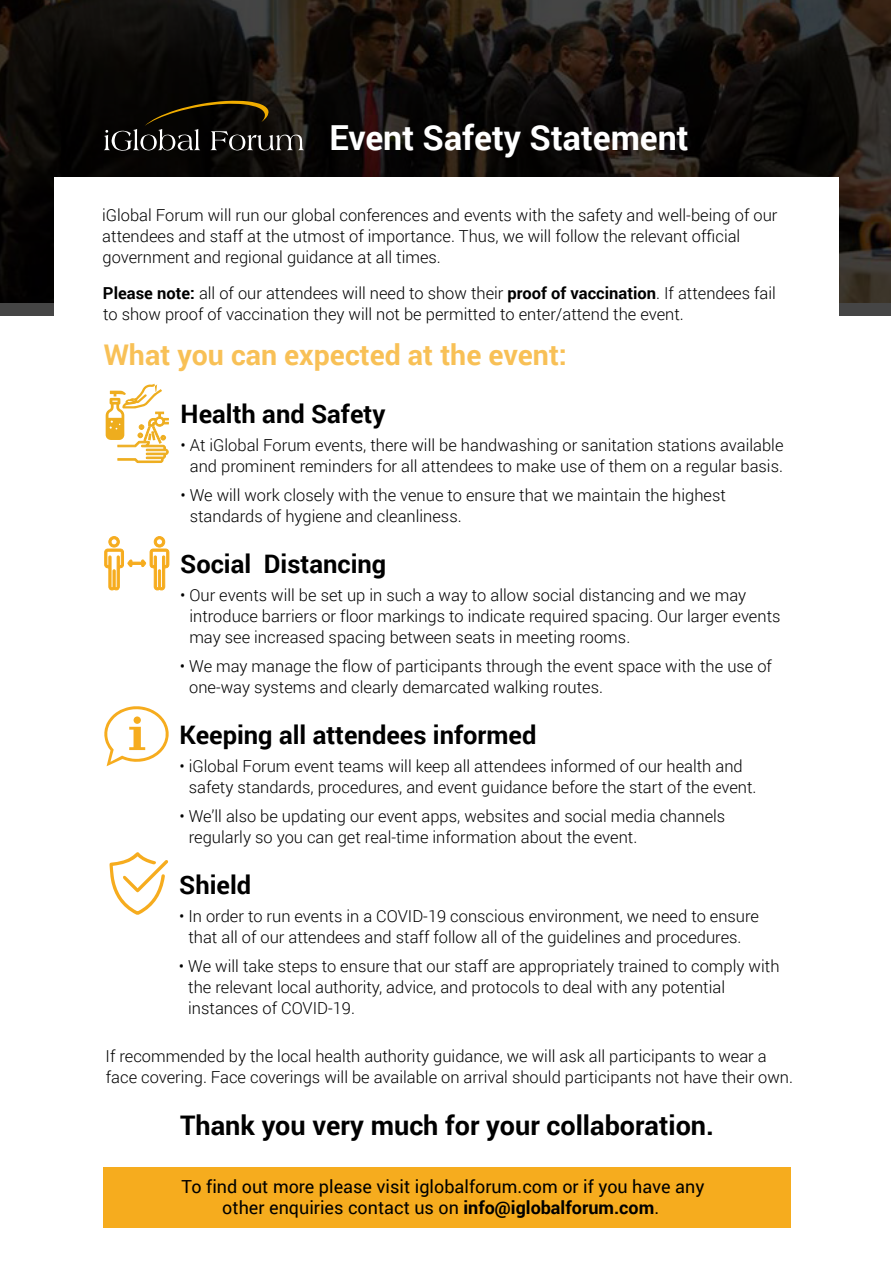
<style>
.page{position:relative;width:891px;height:1269px;background:#fff}
.page>*{position:absolute;margin:0;border:0;box-sizing:border-box;transform-origin:0 0}
.t1{font:700 34.5px "Roboto";color:#fff}
.t2{font:700 28.5px "Roboto";color:rgb(246 172 30/.75)}
.t3{font:700 27px "Roboto";color:#000}
.t4{font:700 25.5px "Roboto";color:#000}
.t5{font:18px/21px "Roboto";color:#000;text-align:center}
.t6{font:300 16.5px/21px "Roboto";color:#000}
.s1{font-weight:700}
</style>
<div class="page">
<svg style="left:0;top:0;width:891px;height:316px;background:#16110e"></svg>
<div style="left:54px;top:177px;width:785px;height:174px;background:#fff"></div>
<svg style="left:104px;top:101px;width:200px;height:50px;background:#29251d"></svg>
<div style="left:103px;top:1167px;width:688px;height:60px;background:#f6ac1e"></div>
<svg style="left:106px;top:383px;width:63px;height:80px"></svg>
<svg style="left:104px;top:536px;width:65px;height:55px"></svg>
<svg style="left:104px;top:706px;width:65px;height:60px"></svg>
<div style="left:134px;top:716px;width:7px;height:8px;background:#f6ac1e;border-radius:50%"></div>
<svg style="left:109px;top:852px;width:59px;height:63px"></svg>
<h1 class="t1" style="left:330px;top:113px;width:361px">Event Safety Statement</h1>
<p class="t6" style="left:102px;top:204px;width:677px">iGlobal Forum will run our global conferences and events with the safety and well-being of our attendees and staff at the utmost of importance. Thus, we will follow the relevant official government and regional guidance at all times.</p>
<p class="t6" style="left:103px;top:282px;width:674px"><span class="s1">Please note:</span> all of our attendees will need to show their <span class="s1">proof of vaccination</span>. If attendees fail to show proof of vaccination they will not be permitted to enter/attend the event.</p>
<h2 class="t2" style="left:104px;top:334px;width:465px">What you can expected at the event:</h2>
<h3 class="t4" style="left:181px;top:395px;width:206px">Health and Safety</h3>
<p class="t6" style="left:181px;top:434px;width:605px;text-align:center">• At iGlobal Forum events, there will be handwashing or sanitation stations available and prominent reminders for all attendees to make use of them on a regular basis.</p>
<p class="t6" style="left:190px;top:484px;width:538px;text-indent:-9px">• We will work closely with the venue to ensure that we maintain the highest standards of hygiene and cleanliness.</p>
<h3 class="t4" style="left:180px;top:545px;width:208px">Social Distancing</h3>
<p class="t6" style="left:189px;top:584px;width:593px;text-indent:-9px">• Our events will be set up in such a way to allow social distancing and we may introduce barriers or floor markings to indicate required spacing. Our larger events may see increased spacing between seats in meeting rooms.</p>
<p class="t6" style="left:189px;top:655px;width:584px;text-indent:-9px">• We may manage the flow of participants through the event space with the use of one-way systems and clearly demarcated walking routes.</p>
<h3 class="t4" style="left:180px;top:716px;width:358px">Keeping all attendees informed</h3>
<p class="t6" style="left:189px;top:755px;width:569px;text-indent:-9px">• iGlobal Forum event teams will keep all attendees informed of our health and safety standards, procedures, and event guidance before the start of the event.</p>
<p class="t6" style="left:189px;top:805px;width:538px;text-indent:-9px">• We’ll also be updating our event apps, websites and social media channels regularly so you can get real-time information about the event.</p>
<h3 class="t4" style="left:179px;top:866px;width:74px">Shield</h3>
<p class="t6" style="left:179px;top:905px;width:582px;text-align:center">• In order to run events in a COVID-19 conscious environment, we need to ensure that all of our attendees and staff follow all of the guidelines and procedures.</p>
<p class="t6" style="left:188px;top:955px;width:593px;text-indent:-9px">• We will take steps to ensure that our staff are appropriately trained to comply with the relevant local authority, advice, and protocols to deal with any potential instances of COVID-19.</p>
<p class="t6" style="left:106px;top:1045px;width:689px">If recommended by the local health authority guidance, we will ask all participants to wear a face covering. Face coverings will be available on arrival should participants not have their own.</p>
<h3 class="t3" style="left:180px;top:1106px;width:535px">Thank you very much for your collaboration.</h3>
<p class="t5" style="left:182px;top:1175px;width:524px">To find out more please visit iglobalforum.com or if you have any other enquiries contact us on <span class="s1">info@iglobalforum.com</span>.</p>
</div>
